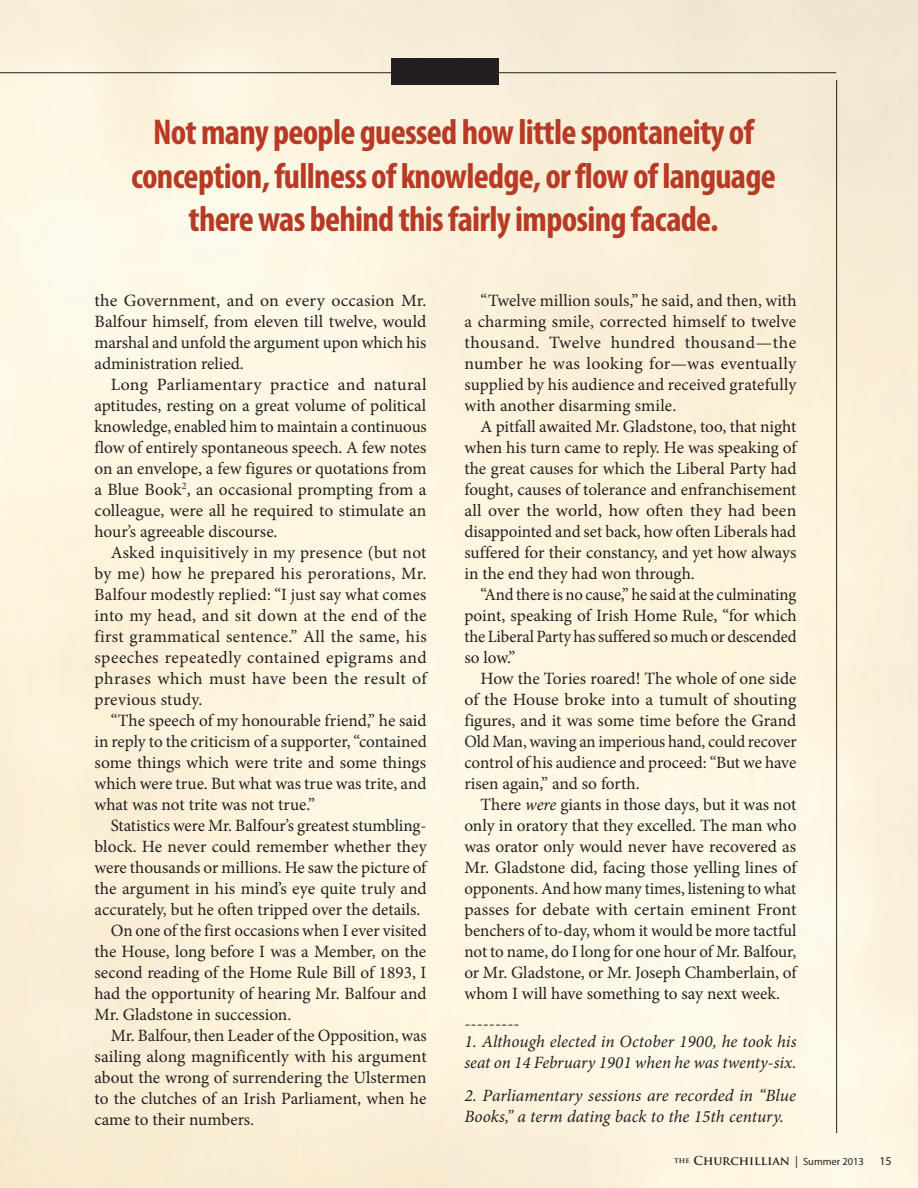
<style>
.page{position:relative;width:918px;height:1188px;background:#fff}
.page>*{position:absolute;margin:0;border:0;box-sizing:border-box;transform-origin:0 0}
.t1{font:700 condensed 36px/43.5px "Myriad Pro";letter-spacing:-.02em;color:#b73a25;text-align:center}
.t2{font:17.25px/21px "Minion Pro";color:#231f20;text-align:justify}
.t3{font:italic 17.25px/21px "Minion Pro";letter-spacing:.005em;color:#231f20}
.t4{font:700 12px "Trajan Pro";color:#231f20}
.t5{font:12px "Myriad Pro";color:#231f20}
.s1{font-style:italic}
.s2{font-family:"Myriad Pro";font-weight:400}
.s3{font-family:"Myriad Pro";font-weight:400;font-size:10.5px}
</style>
<div class="page">
<img style="left:0;top:0;width:918px;height:1188px">
<hr style="left:836px;top:80px;width:1px;height:1053px;background:#231f20">
<hr style="left:0;top:72px;width:836px;height:1px;background:#231f20">
<div style="left:392px;top:58px;width:108px;height:27px;background:#231f20"></div>
<h1 class="t1" style="left:131px;top:110px;width:646px">Not many people guessed how little spontaneity of conception, fullness of knowledge, or flow of language there was behind this fairly imposing facade.</h1>
<p class="t2" style="left:94px;top:290px;width:334px">the Government, and on every occasion Mr.<br>Balfour himself, from eleven till twelve, would marshal and unfold the argument upon which his administration relied.</p>
<p class="t2" style="left:94px;top:374px;width:334px;text-indent:16px">Long Parliamentary practice and natural aptitudes, resting on a great volume of political knowledge, enabled him to maintain a continuous flow of entirely spontaneous speech. A few notes on an envelope, a few figures or quotations from a Blue Book<sup>2</sup>, an occasional prompting from a colleague, were all he required to stimulate an hour’s agreeable discourse.</p>
<p class="t2" style="left:94px;top:542px;width:334px;text-indent:16px">Asked inquisitively in my presence (but not by me) how he prepared his perorations, Mr.<br>Balfour modestly replied: “I just say what comes into my head, and sit down at the end of the first grammatical sentence.” All the same, his speeches repeatedly contained epigrams and phrases which must have been the result of previous study.</p>
<p class="t2" style="left:94px;top:710px;width:334px;text-indent:16px">“The speech of my honourable friend,” he said in reply to the criticism of a supporter, “contained some things which were trite and some things which were true. But what was true was trite, and what was not trite was not true.”</p>
<p class="t2" style="left:111px;top:815px;width:317px">Statistics were Mr. Balfour’s greatest stumbling-</p>
<p class="t2" style="left:94px;top:836px;width:334px">block. He never could remember whether they</p>
<p class="t2" style="left:94px;top:857px;width:333px">were thousands or millions. He saw the picture of</p>
<p class="t2" style="left:94px;top:878px;width:334px">the argument in his mind’s eye quite truly and</p>
<p class="t2" style="left:94px;top:899px;width:328px">accurately, but he often tripped over the details.</p>
<p class="t2" style="left:111px;top:920px;width:318px">On one of the first occasions when I ever visited</p>
<p class="t2" style="left:94px;top:941px;width:333px">the House, long before I was a Member, on the</p>
<p class="t2" style="left:94px;top:962px;width:334px">second reading of the Home Rule Bill of 1893, I</p>
<p class="t2" style="left:94px;top:983px;width:334px">had the opportunity of hearing Mr. Balfour and</p>
<p class="t2" style="left:94px;top:1004px;width:198px">Mr. Gladstone in succession.</p>
<p class="t2" style="left:111px;top:1025px;width:318px">Mr. Balfour, then Leader of the Opposition, was</p>
<p class="t2" style="left:94px;top:1046px;width:334px">sailing along magnificently with his argument</p>
<p class="t2" style="left:94px;top:1067px;width:334px">about the wrong of surrendering the Ulstermen</p>
<p class="t2" style="left:94px;top:1088px;width:333px">to the clutches of an Irish Parliament, when he</p>
<p class="t2" style="left:94px;top:1109px;width:161px">came to their numbers.</p>
<p class="t2" style="left:464px;top:290px;width:334px;text-indent:16px">“Twelve million souls,” he said, and then, with a charming smile, corrected himself to twelve thousand. Twelve hundred thousand—the number he was looking for—was eventually supplied by his audience and received gratefully with another disarming smile.</p>
<p class="t2" style="left:464px;top:416px;width:334px;text-indent:16px">A pitfall awaited Mr. Gladstone, too, that night when his turn came to reply. He was speaking of the great causes for which the Liberal Party had fought, causes of tolerance and enfranchisement all over the world, how often they had been disappointed and set back, how often Liberals had suffered for their constancy, and yet how always in the end they had won through.</p>
<p class="t2" style="left:464px;top:584px;width:334px;text-indent:16px">“And there is no cause,” he said at the culminating point, speaking of Irish Home Rule, “for which the Liberal Party has suffered so much or descended so low.”</p>
<p class="t2" style="left:464px;top:668px;width:334px;text-indent:16px">How the Tories roared! The whole of one side of the House broke into a tumult of shouting figures, and it was some time before the Grand Old Man, waving an imperious hand, could recover control of his audience and proceed: “But we have risen again,” and so forth.</p>
<p class="t2" style="left:464px;top:794px;width:334px;text-indent:16px">There <span class="s1">were</span> giants in those days, but it was not only in oratory that they excelled. The man who was orator only would never have recovered as Mr. Gladstone did, facing those yelling lines of opponents. And how many times, listening to what passes for debate with certain eminent Front benchers of to-day, whom it would be more tactful not to name, do I long for one hour of Mr. Balfour, or Mr. Gladstone, or Mr. Joseph Chamberlain, of whom I will have something to say next week.</p>
<p class="t2" style="left:464px;top:1013px;width:57px">---------</p>
<p class="t3" style="left:464px;top:1031px;width:334px">1. Although elected in October 1900, he took his seat on 14 February 1901 when he was twenty-six.</p>
<p class="t3" style="left:464px;top:1085px;width:333px">2. Parliamentary sessions are recorded in “Blue<br>Books,” a term dating back to the 15th century.</p>
<p class="t4" style="left:674px;top:1153px;width:191px"><sup>THE</sup> CHURCHILLIAN <span class="s2">|</span> <span class="s3">Summer 2013</span></p>
<p class="t5" style="left:879px;top:1154px;width:14px">15</p>
</div>
